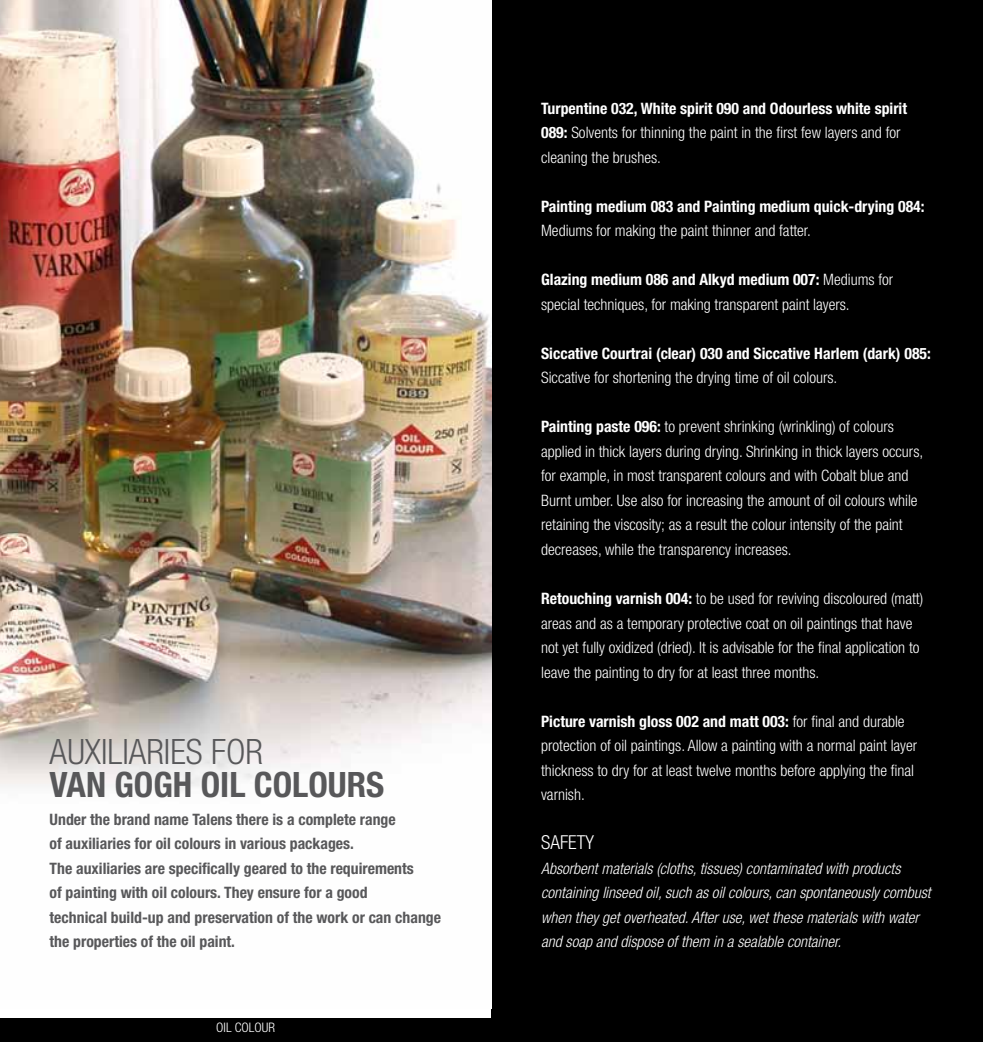
<style>
.page{position:relative;width:983px;height:1042px;background:#fff}
.page>*{position:absolute;margin:0;border:0;box-sizing:border-box;transform-origin:0 0}
.t1{font:700 condensed 35px "Helvetica Neue LT Std";color:#58585a}
.t2{font:300 condensed 35px "Helvetica Neue LT Std";color:#58585a}
.t3{font:300 condensed 19.25px "Helvetica Neue LT Std";color:#fff}
.t4{font:300 condensed 15.75px/24.5px "Helvetica Neue LT Std";color:#fff}
.t5{font:700 condensed 15.75px/24.5px "Helvetica Neue LT Std";color:#58585a}
.t6{font:italic 300 condensed 15.75px/24.5px "Helvetica Neue LT Std";color:#fff}
.t7{font:700 condensed 15.75px "Helvetica Neue LT Std";color:#fff}
.t8{font:300 condensed 13.12px "Helvetica Neue LT Std";color:#fff}
.s1{font-weight:700}
</style>
<div class="page">
<div style="left:0;top:1018px;width:491px;height:24px;background:#000"></div>
<div style="left:491px;top:0;width:491px;height:1042px;background:#000"></div>
<img style="left:0;top:0;width:491px;height:793px">
<h1 class="t2" style="left:50px;top:731px;width:64px">Auxiliari</h1>
<h1 class="t2" style="left:170px;top:731px;width:59px">es for</h1>
<h1 class="t1" style="left:50px;top:763px;width:336px">Van Gogh oil colours</h1>
<p class="t5" style="left:50px;top:806px;width:393px">Under the brand name Talens there is a complete range<br>of auxiliaries for oil colours in various packages.<br>The auxiliaries are specifically geared to the requirements<br>of painting with oil colours. They ensure for a good<br>technical build-up and preservation of the work or can change the properties of the oil paint.</p>
<p class="t8" style="left:216px;top:1020px;width:60px">OIL COLOUR</p>
<p class="t4" style="left:541px;top:96px;width:367px"><span class="s1">Turpentine 032, White spirit 090 and Odourless white spirit<br>089:</span> Solvents for thinning the paint in the first few layers and for cleaning the brushes.</p>
<p class="t7" style="left:541px;top:197px;width:385px">Painting medium 083 and Painting medium quick-drying 084:</p>
<p class="t4" style="left:541px;top:218px;width:271px">Mediums for making the paint thinner and fatter.</p>
<p class="t4" style="left:541px;top:267px;width:353px"><span class="s1">Glazing medium 086 and Alkyd medium 007:</span> Mediums for special techniques, for making transparent paint layers.</p>
<p class="t7" style="left:541px;top:344px;width:391px">Siccative Courtrai (clear) 030 and Siccative Harlem (dark) 085:</p>
<p class="t4" style="left:541px;top:365px;width:298px">Siccative for shortening the drying time of oil colours.</p>
<p class="t4" style="left:541px;top:414px;width:383px"><span class="s1">Painting paste 096:</span> to prevent shrinking (wrinkling) of colours applied in thick layers during drying. Shrinking in thick layers occurs, for example, in most transparent colours and with Cobalt blue and Burnt umber. Use also for increasing the amount of oil colours while retaining the viscosity; as a result the colour intensity of the paint decreases, while the transparency increases.</p>
<p class="t4" style="left:541px;top:586px;width:383px"><span class="s1">Retouching varnish 004:</span> to be used for reviving discoloured (matt) areas and as a temporary protective coat on oil paintings that have not yet fully oxidized (dried). It is advisable for the final application to leave the painting to dry for at least three months.</p>
<p class="t4" style="left:541px;top:708px;width:377px"><span class="s1">Picture varnish gloss 002 and matt 003:</span> for final and durable protection of oil paintings. Allow a painting with a normal paint layer thickness to dry for at least twelve months before applying the final varnish.</p>
<p class="t3" style="left:541px;top:831px;width:53px">Saf ety</p>
<p class="t6" style="left:541px;top:856px;width:391px">Absorbent materials (cloths, tissues) contaminated with products containing linseed oil, such as oil colours, can spontaneously combust when they get overheated. After use, wet these materials with water and soap and dispose of them in a sealable container.</p>
</div>
